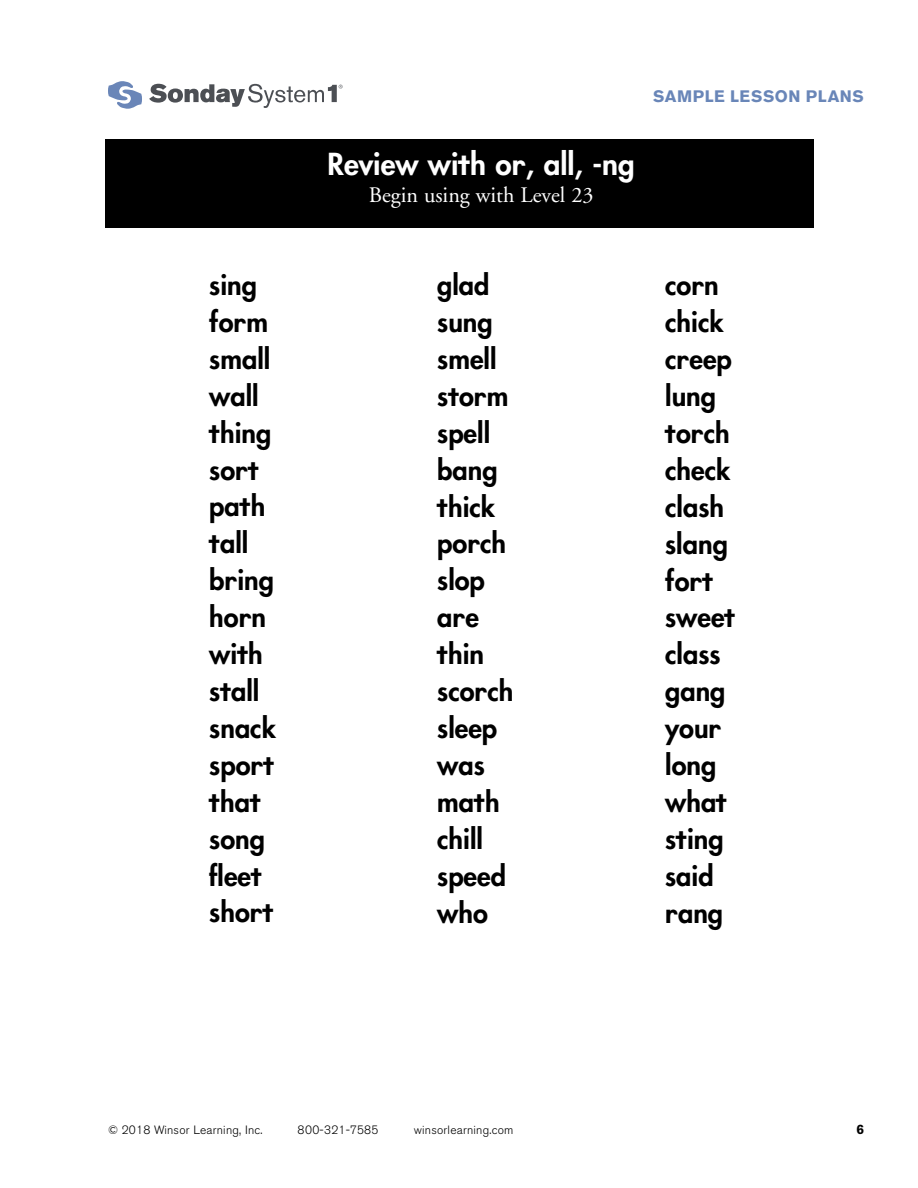
<style>
.page{position:relative;width:918px;height:1188px;background:#fff}
.page>*{position:absolute;margin:0;border:0;box-sizing:border-box;transform-origin:0 0}
.t1{font:800 29.55px "Funkura";color:#fff}
.t2{font:800 27px/36.9px "Funkura";color:#000}
.t3{font:22.2px "Adobe Garamond";color:#fff}
.t4{font:700 16.5px "Akzidenz Grotesk BE";letter-spacing:.035em;color:#6986b8}
.t5{font:700 13.5px "Akzidenz Grotesk BE";color:#000}
.t6{font:300 12px "Akzidenz Grotesk BE";letter-spacing:.02em;color:#000}
</style>
<div class="page">
<svg style="left:108px;top:81px;width:34px;height:28px"></svg>
<svg style="left:149px;top:84px;width:194px;height:24px"></svg>
<div style="left:105px;top:139px;width:708px;height:89px;background:#000"></div>
<p class="t1" style="left:328px;top:145px;width:309px">Review with or, all, -ng</p>
<p class="t3" style="left:369px;top:183px;width:226px">Begin using with Level 23</p>
<p class="t4" style="left:653px;top:86px;width:212px">SAMPLE LESSON PLANS</p>
<p class="t2" style="left:209px;top:266px;width:68px">sing form small wall thing sort path tall bring horn with stall snack sport that song fleet short</p>
<p class="t2" style="left:437px;top:266px;width:78px">glad sung smell storm spell bang thick porch slop are thin scorch sleep was math chill speed who</p>
<p class="t2" style="left:665px;top:266px;width:72px">corn chick creep lung torch check clash slang fort sweet class gang your long what sting said rang</p>
<p class="t6" style="left:108px;top:1123px;width:156px">© 2018 Winsor Learning, Inc.</p>
<p class="t6" style="left:298px;top:1123px;width:82px">800-321-7585</p>
<p class="t6" style="left:414px;top:1123px;width:101px">winsorlearning.com</p>
<p class="t5" style="left:856px;top:1121px;width:9px">6</p>
</div>
